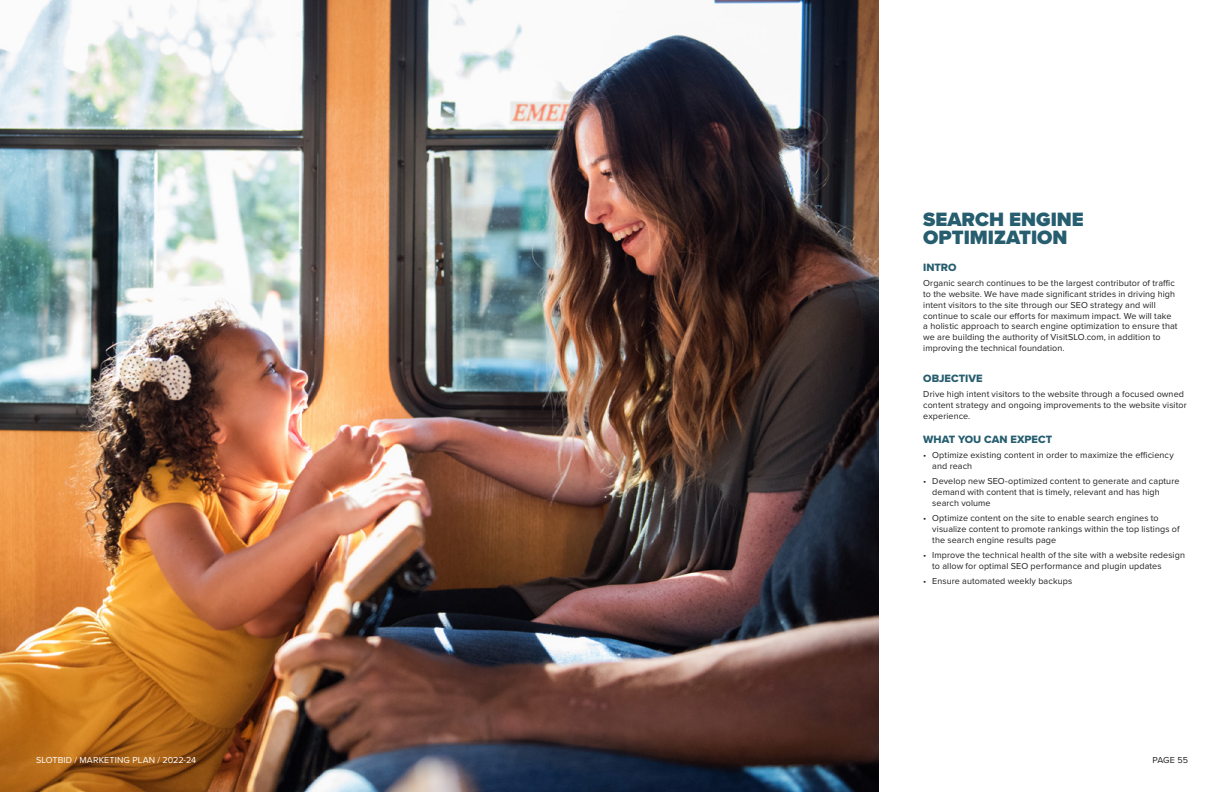
<style>
.page{position:relative;width:1224px;height:792px;background:#fff}
.page>*{position:absolute;margin:0;border:0;box-sizing:border-box;transform-origin:0 0}
.t1{font:900 20px/18px "Proxima Nova";color:#265d6f}
.Body{font:11px "Proxima Nova Extrabld";letter-spacing:.005em;color:#265d6f}
.Body-2{font:9px/10.8px "Proxima Nova";letter-spacing:.01em;color:#231f20}
.t2{font:9px "Proxima Nova";letter-spacing:.015em;color:#fff}
</style>
<div class="page">
<img style="left:0;top:0;width:879px;height:792px">
<p class="t1" style="left:923px;top:210px;width:162px">SEARCH ENGINE<br>OPTIMIZATION</p>
<p class="Body" style="left:923px;top:259px;width:35px">INTRO</p>
<p class="Body-2" style="left:923px;top:278px;width:256px">Organic search continues to be the largest contributor of traffic to the website. We have made significant strides in driving high intent visitors to the site through our SEO strategy and will continue to scale our efforts for maximum impact. We will take a holistic approach to search engine optimization to ensure that we are building the authority of VisitSLO.com, in addition to improving the technical foundation.</p>
<p class="Body" style="left:923px;top:370px;width:61px">OBJECTIVE</p>
<p class="Body-2" style="left:923px;top:389px;width:265px">Drive high intent visitors to the website through a focused owned content strategy and ongoing improvements to the website visitor experience.</p>
<p class="Body" style="left:923px;top:431px;width:131px">WHAT YOU CAN EXPECT</p>
<p class="Body-2" style="left:932px;top:449px;width:243px;text-indent:-9px">• Optimize existing content in order to maximize the efficiency and reach</p>
<p class="Body-2" style="left:932px;top:476px;width:249px;text-indent:-9px">• Develop new SEO-optimized content to generate and capture demand with content that is timely, relevant and has high search volume</p>
<p class="Body-2" style="left:932px;top:512px;width:249px;text-indent:-9px">• Optimize content on the site to enable search engines to visualize content to promote rankings within the top listings of the search engine results page</p>
<p class="Body-2" style="left:932px;top:549px;width:254px;text-indent:-9px">• Improve the technical health of the site with a website redesign to allow for optimal SEO performance and plugin updates</p>
<p class="Body-2" style="left:923px;top:575px;width:151px">• Ensure automated weekly backups</p>
<p class="t2" style="left:36px;top:753px;width:162px">SLOTBID / MARKETING PLAN / 2022-24</p>
<p class="Body-2" style="left:1153px;top:754px;width:37px">PAGE 55</p>
</div>
